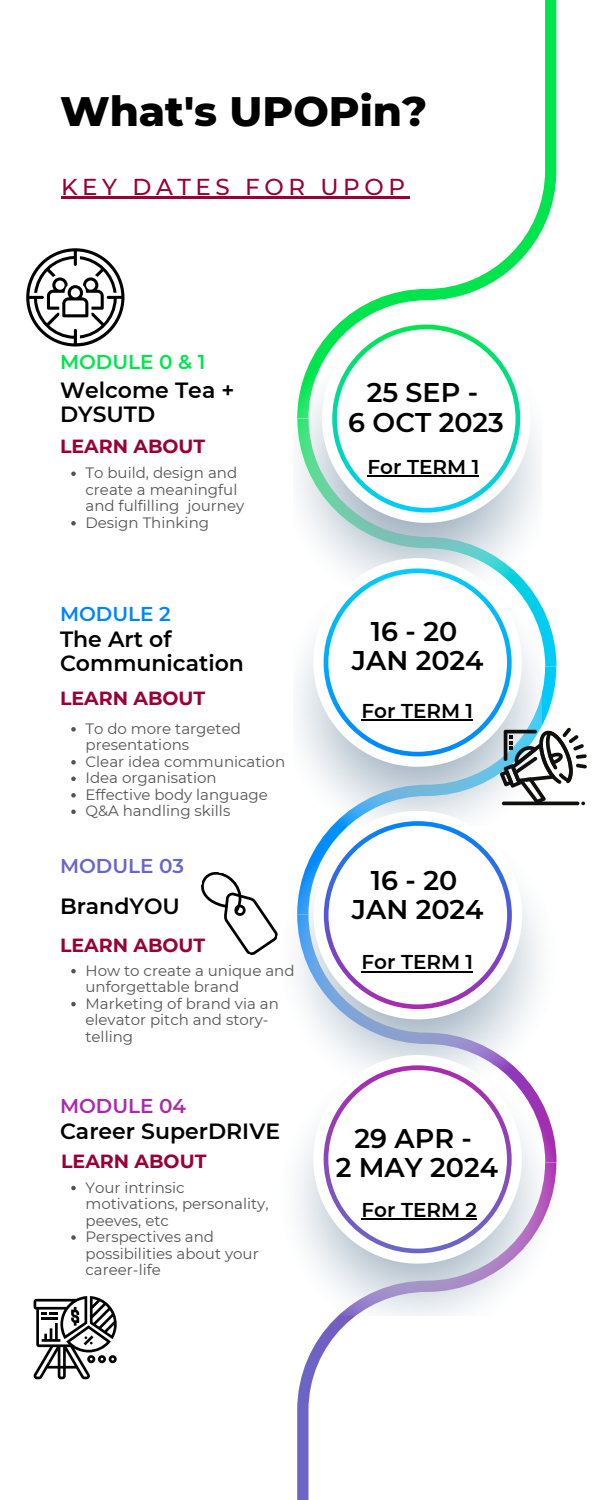
<style>
.page{position:relative;width:600px;height:1500px;background:#fff}
.page>*{position:absolute;margin:0;border:0;box-sizing:border-box;transform-origin:0 0}
.t1{font:800 42px "Montserrat";color:#000}
.t2{font:600 27px "Montserrat";color:#000}
.t3{font:500 23px "Montserrat";letter-spacing:.2em;color:#903}
.t4{font:600 22px/24px "Montserrat";color:#000}
.t5{font:600 20px "Montserrat";color:#000}
.t6{font:600 20px "Montserrat";color:#00e54e}
.t7{font:600 20px "Montserrat";color:#6967c6}
.t8{font:600 20px "Montserrat";color:#aa2aae}
.t9{font:600 20px "Montserrat";color:#0085fc}
.t10{font:700 19px "Montserrat";color:#903}
.t11{font:15px/16.5px "Montserrat";color:#545454}
</style>
<div class="page">
<svg style="left:297px;top:0;width:259px;height:350px"></svg>
<svg style="left:297px;top:1316px;width:58px;height:184px"></svg>
<img style="left:297px;top:350px;width:244px;height:461px">
<img style="left:297px;top:851px;width:260px;height:465px">
<svg style="left:322px;top:314px;width:209px;height:209px"></svg>
<svg style="left:332px;top:325px;width:188px;height:188px"></svg>
<svg style="left:313px;top:558px;width:209px;height:209px"></svg>
<svg style="left:314px;top:811px;width:208px;height:208px"></svg>
<svg style="left:324px;top:821px;width:188px;height:188px"></svg>
<svg style="left:313px;top:1055px;width:209px;height:209px"></svg>
<svg style="left:324px;top:1065px;width:188px;height:188px"></svg>
<svg style="left:324px;top:568px;width:263px;height:237px"></svg>
<svg style="left:34px;top:1296px;width:83px;height:83px"></svg>
<svg style="left:26px;top:248px;width:98px;height:99px"></svg>
<svg style="left:201px;top:872px;width:77px;height:83px"></svg>
<hr style="left:61px;top:196px;width:349px;height:2px;background:#903">
<svg style="left:71px;top:472px;width:5px;height:4px"></svg>
<svg style="left:71px;top:521px;width:5px;height:5px"></svg>
<svg style="left:71px;top:727px;width:5px;height:5px"></svg>
<svg style="left:71px;top:760px;width:5px;height:5px"></svg>
<svg style="left:71px;top:777px;width:5px;height:4px"></svg>
<svg style="left:71px;top:793px;width:5px;height:5px"></svg>
<svg style="left:71px;top:810px;width:5px;height:4px"></svg>
<svg style="left:71px;top:969px;width:5px;height:4px"></svg>
<svg style="left:71px;top:1002px;width:5px;height:4px"></svg>
<svg style="left:71px;top:1186px;width:5px;height:4px"></svg>
<svg style="left:71px;top:1235px;width:5px;height:5px"></svg>
<hr style="left:368px;top:475px;width:111px;height:2px;background:#000">
<hr style="left:361px;top:720px;width:112px;height:1px;background:#000">
<hr style="left:361px;top:971px;width:112px;height:1px;background:#000">
<hr style="left:361px;top:1218px;width:116px;height:2px;background:#000">
<p class="t1" style="left:60px;top:85px;width:369px">What's UPOPin?</p>
<p class="t3" style="left:61px;top:172px;width:345px">KEY DATES FOR UPOP</p>
<p class="t6" style="left:60px;top:350px;width:147px">MODULE 0 &amp; 1</p>
<p class="t4" style="left:60px;top:378px;width:176px">Welcome Tea +<br>DYSUTD</p>
<p class="t10" style="left:60px;top:434px;width:147px">LEARN ABOUT</p>
<p class="t11" style="left:86px;top:465px;width:160px">To build, design and create a meaningful and fulfilling journey</p>
<p class="t11" style="left:86px;top:514px;width:125px">Design Thinking</p>
<p class="t9" style="left:60px;top:602px;width:112px">MODULE 2</p>
<p class="t4" style="left:60px;top:627px;width:185px">The Art of<br>Communication</p>
<p class="t10" style="left:60px;top:687px;width:147px">LEARN ABOUT</p>
<p class="t11" style="left:86px;top:720px;width:157px">To do more targeted presentations</p>
<p class="t11" style="left:86px;top:753px;width:201px">Clear idea communication</p>
<p class="t11" style="left:86px;top:770px;width:133px">Idea organisation</p>
<p class="t11" style="left:86px;top:786px;width:184px">Effective body language</p>
<p class="t11" style="left:86px;top:803px;width:146px">Q&amp;A handling skills</p>
<p class="t7" style="left:60px;top:853px;width:126px">MODULE 03</p>
<p class="t4" style="left:60px;top:894px;width:121px">BrandYOU</p>
<p class="t10" style="left:60px;top:933px;width:147px">LEARN ABOUT</p>
<p class="t11" style="left:86px;top:962px;width:211px">How to create a unique and unforgettable brand</p>
<p class="t11" style="left:86px;top:995px;width:195px">Marketing of brand via an elevator pitch and story&shy;telling</p>
<p class="t8" style="left:60px;top:1094px;width:128px">MODULE 04</p>
<p class="t4" style="left:60px;top:1119px;width:222px">Career SuperDRIVE</p>
<p class="t10" style="left:61px;top:1150px;width:147px">LEARN ABOUT</p>
<p class="t11" style="left:86px;top:1179px;width:185px">Your intrinsic motivations, personality, peeves, etc</p>
<p class="t11" style="left:86px;top:1228px;width:175px">Perspectives and possibilities about your career-life</p>
<p class="t2" style="left:367px;top:376px;width:113px">25 SEP -</p>
<p class="t2" style="left:348px;top:406px;width:157px">6 OCT 2023</p>
<p class="t5" style="left:368px;top:455px;width:113px">For TERM 1</p>
<p class="t2" style="left:371px;top:614px;width:88px">16 - 20</p>
<p class="t2" style="left:352px;top:644px;width:133px">JAN 2024</p>
<p class="t5" style="left:361px;top:699px;width:113px">For TERM 1</p>
<p class="t2" style="left:371px;top:864px;width:88px">16 - 20</p>
<p class="t2" style="left:352px;top:893px;width:133px">JAN 2024</p>
<p class="t5" style="left:361px;top:950px;width:113px">For TERM 1</p>
<p class="t2" style="left:354px;top:1122px;width:119px">29 APR -</p>
<p class="t2" style="left:336px;top:1151px;width:164px">2 MAY 2024</p>
<p class="t5" style="left:361px;top:1197px;width:117px">For TERM 2</p>
</div>
